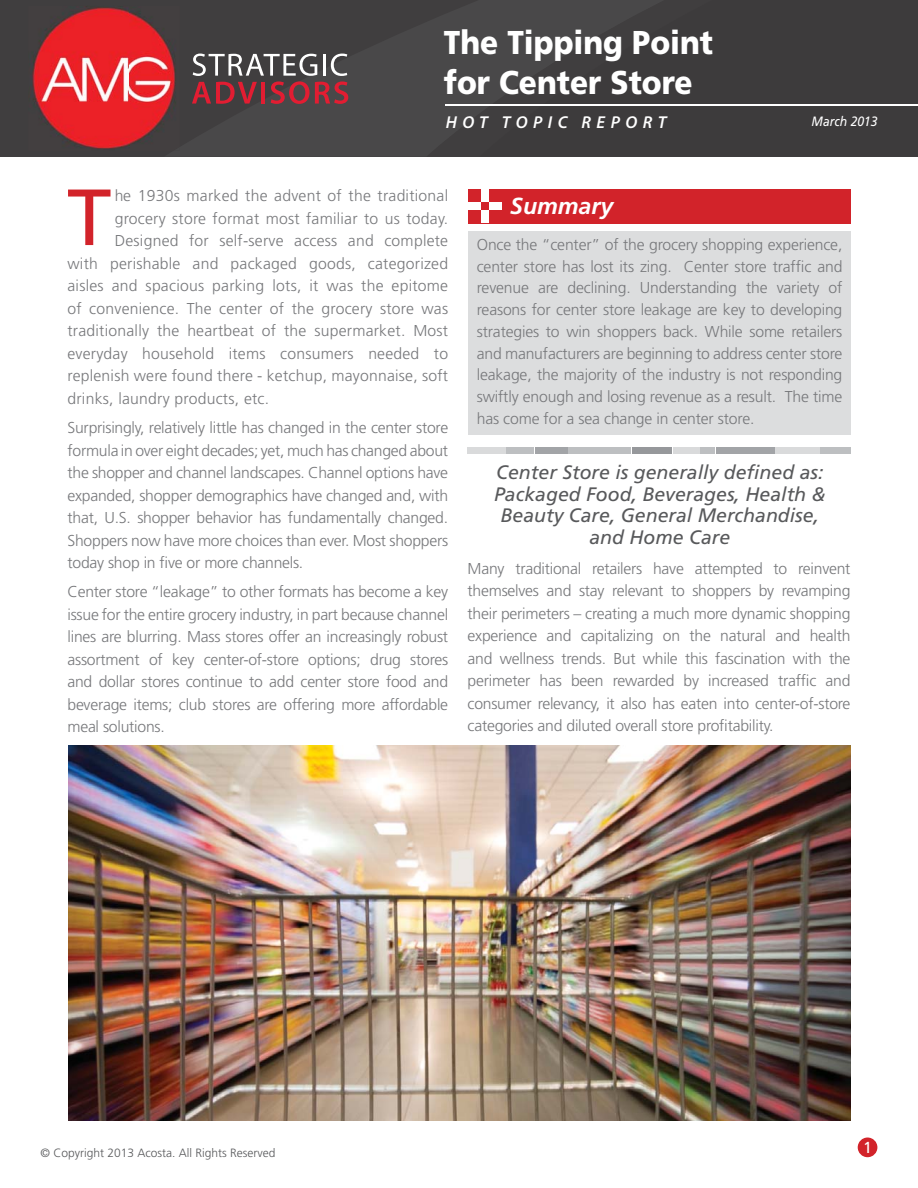
<style>
.page{position:relative;width:918px;height:1188px;background:#fff}
.page>*{position:absolute;margin:0;border:0;box-sizing:border-box;transform-origin:0 0}
.t1{font:900 33px/39.6px "Frutiger";color:#fff;scale:.9 1}
.t2{font:italic 700 23.25px "Frutiger";color:#fff}
.t3{font:italic 19.5px/21.8px "Frutiger";color:#58595b;text-align:center}
.t4{font:italic 600 17.25px "Myriad Pro";letter-spacing:.32em;color:#fff}
.t5{font:15.9px "Frutiger";color:#fff}
.t6{font:300 15.75px/22.5px "Frutiger";letter-spacing:.015em;color:#77787b;text-align:justify}
.t7{font:italic 13.5px "Frutiger";color:#fff;scale:.9 1}
.t8{font:300 12px "Frutiger";color:#58595b}
</style>
<div class="page">
<div style="left:0;top:0;width:918px;height:157px;background:#403e3f"></div>
<div style="left:858px;top:1138px;width:19px;height:19px;background:#d2232a;border-radius:50%"></div>
<hr style="left:446px;top:104px;width:472px;height:2px;background:#fff">
<svg style="left:68px;top:190px;width:43px;height:55px"></svg>
<img style="left:32px;top:6px;width:144px;height:143px">
<svg style="left:192px;top:54px;width:156px;height:50px"></svg>
<div style="left:468px;top:447px;width:38px;height:7px;background:#d9dadb"></div>
<div style="left:775px;top:447px;width:44px;height:7px;background:#d9dadb"></div>
<div style="left:673px;top:447px;width:26px;height:7px;background:#d9dadb"></div>
<div style="left:632px;top:447px;width:40px;height:7px;background:#96989b"></div>
<div style="left:507px;top:447px;width:27px;height:7px;background:#bdbfc1"></div>
<div style="left:820px;top:447px;width:30px;height:7px;background:#bdbfc1"></div>
<div style="left:700px;top:447px;width:15px;height:7px;background:#bdbfc1"></div>
<div style="left:568px;top:447px;width:63px;height:7px;background:#bdbfc1"></div>
<div style="left:535px;top:447px;width:32px;height:7px;background:#a2a4a7"></div>
<div style="left:716px;top:447px;width:58px;height:7px;background:#a2a4a7"></div>
<div style="left:468px;top:231px;width:382px;height:203px;background:#dcddde"></div>
<div style="left:468px;top:189px;width:382px;height:35px;background:#d2232a"></div>
<div style="left:482px;top:189px;width:7px;height:34px;background:#fff"></div>
<div style="left:468px;top:202px;width:34px;height:8px;background:#fff"></div>
<div style="left:482px;top:202px;width:7px;height:8px;background:#d2232a"></div>
<img style="left:68px;top:745px;width:782px;height:375px">
<h1 class="t1" style="left:444px;top:22px;width:301px">The Tipping Point for Center Store</h1>
<p class="t4" style="left:446px;top:111px;width:222px">HOT TOPIC REPORT</p>
<p class="t7" style="left:812px;top:113px;width:75px">March 2013</p>
<p class="t6" style="left:115px;top:185px;width:335px">he 1930s marked the advent of the traditional</p>
<p class="t6" style="left:115px;top:207px;width:335px">grocery store format most familiar to us today.</p>
<p class="t6" style="left:115px;top:230px;width:335px">Designed for self-serve access and complete</p>
<p class="t6" style="left:67px;top:252px;width:382px">with perishable and packaged goods, categorized</p>
<p class="t6" style="left:67px;top:275px;width:382px">aisles and spacious parking lots, it was the epitome</p>
<p class="t6" style="left:67px;top:297px;width:382px">of convenience. The center of the grocery store was</p>
<p class="t6" style="left:67px;top:320px;width:382px">traditionally the heartbeat of the supermarket. Most</p>
<p class="t6" style="left:67px;top:342px;width:382px">everyday household items consumers needed to</p>
<p class="t6" style="left:67px;top:365px;width:382px">replenish were found there - ketchup, mayonnaise, soft</p>
<p class="t6" style="left:67px;top:387px;width:203px">drinks, laundry products, etc.</p>
<p class="t6" style="left:67px;top:416px;width:382px">Surprisingly, relatively little has changed in the center store formula in over eight decades; yet, much has changed about the shopper and channel landscapes. Channel options have expanded, shopper demographics have changed and, with that, U.S. shopper behavior has fundamentally changed.<br>Shoppers now have more choices than ever. Most shoppers today shop in five or more channels.</p>
<p class="t6" style="left:67px;top:581px;width:382px">Center store “leakage” to other formats has become a key issue for the entire grocery industry, in part because channel lines are blurring. Mass stores offer an increasingly robust assortment of key center-of-store options; drug stores and dollar stores continue to add center store food and beverage items; club stores are offering more affordable meal solutions.</p>
<h2 class="t2" style="left:510px;top:192px;width:105px">Summary</h2>
<p class="t6" style="left:477px;top:233px;width:367px;line-height:21.8px">Once the “center” of the grocery shopping experience, center store has lost its zing. Center store traffic and revenue are declining. Understanding the variety of reasons for center store leakage are key to developing strategies to win shoppers back. While some retailers and manufacturers are beginning to address center store leakage, the majority of the industry is not responding swiftly enough and losing revenue as a result. The time has come for a sea change in center store.</p>
<p class="t3" style="left:494px;top:461px;width:333px">Center Store is generally defined as:<br>Packaged Food, Beverages, Health &amp;<br>Beauty Care, General Merchandise, and Home Care</p>
<p class="t6" style="left:468px;top:557px;width:384px">Many traditional retailers have attempted to reinvent themselves and stay relevant to shoppers by revamping their perimeters – creating a much more dynamic shopping experience and capitalizing on the natural and health and wellness trends. But while this fascination with the perimeter has been rewarded by increased traffic and consumer relevancy, it also has eaten into center-of-store categories and diluted overall store profitability.</p>
<p class="t8" style="left:40px;top:1146px;width:236px">© Copyright 2013 Acosta. All Rights Reserved</p>
<p class="t5" style="left:863px;top:1138px;width:10px">1</p>
</div>
